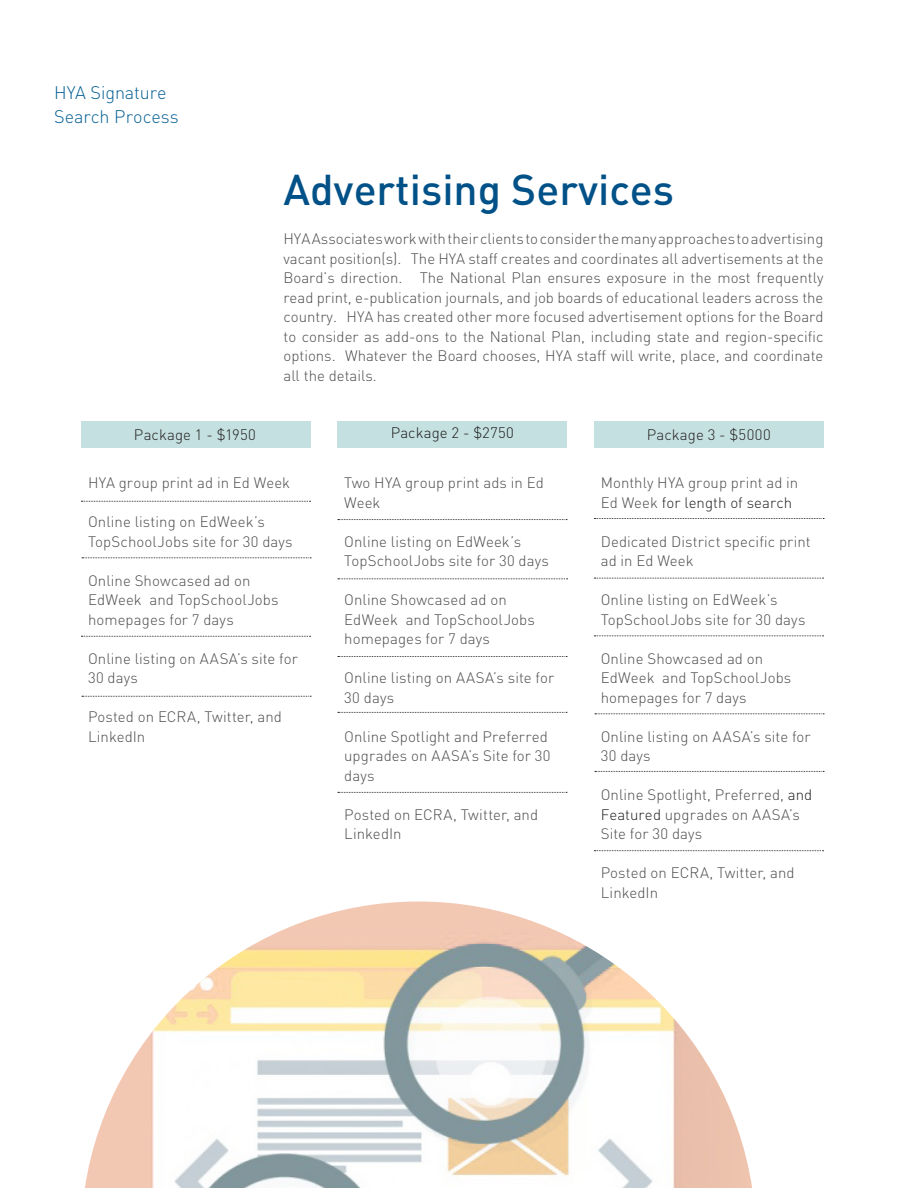
<style>
.page{position:relative;width:918px;height:1188px;background:#fff}
.page>*{position:absolute;margin:0;border:0;box-sizing:border-box;transform-origin:0 0}
.HealineB{font:500 42.6px "DIN";color:#005187}
.HealineB-2{font:300 18px "DIN";letter-spacing:-.005em;color:#086196}
.HealineB-3{font:300 15px/19.5px "DIN";letter-spacing:.005em;color:#4b4c4d}
.HealineB-4{font:300 15px "DIN";letter-spacing:.01em;color:#231f20}
.s1{color:#231f20}
</style>
<div class="page">
<img style="left:85px;top:902px;width:667px;height:286px">
<svg style="left:338px;top:519px;width:229px;height:1px"></svg>
<svg style="left:338px;top:578px;width:230px;height:1px"></svg>
<svg style="left:338px;top:656px;width:229px;height:1px"></svg>
<svg style="left:82px;top:557px;width:229px;height:1px"></svg>
<svg style="left:81px;top:636px;width:230px;height:1px"></svg>
<svg style="left:81px;top:501px;width:230px;height:1px"></svg>
<div style="left:338px;top:421px;width:229px;height:27px;background:#c5e0e0"></div>
<div style="left:594px;top:421px;width:230px;height:27px;background:#c5e0e0"></div>
<svg style="left:594px;top:518px;width:230px;height:1px"></svg>
<svg style="left:82px;top:696px;width:229px;height:1px"></svg>
<svg style="left:338px;top:712px;width:229px;height:1px"></svg>
<svg style="left:338px;top:792px;width:229px;height:1px"></svg>
<svg style="left:594px;top:578px;width:230px;height:1px"></svg>
<svg style="left:594px;top:635px;width:230px;height:1px"></svg>
<svg style="left:595px;top:713px;width:229px;height:1px"></svg>
<svg style="left:595px;top:771px;width:229px;height:1px"></svg>
<svg style="left:594px;top:850px;width:230px;height:1px"></svg>
<div style="left:81px;top:421px;width:229px;height:27px;background:#c5e0e0"></div>
<p class="HealineB-2" style="left:54px;top:81px;width:114px">HYA Signature</p>
<p class="HealineB-2" style="left:54px;top:105px;width:126px">Search Process</p>
<p class="HealineB" style="left:284px;top:162px;width:392px">Advertising Services</p>
<p class="HealineB-3" style="left:284px;top:229px;width:542px;text-align:justify">HYA Associates work with their clients to consider the many approaches to advertising vacant position(s). The HYA staff creates and coordinates all advertisements at the Board’s direction. The National Plan ensures exposure in the most frequently read print, e-publication journals, and job boards of educational leaders across the country. HYA has created other more focused advertisement options for the Board to consider as add-ons to the National Plan, including state and region-specific options. Whatever the Board chooses, HYA staff will write, place, and coordinate all the details.</p>
<p class="HealineB-4" style="left:391px;top:423px;width:125px">Package 2 - $2750</p>
<p class="HealineB-4" style="left:134px;top:425px;width:123px">Package 1 - $1950</p>
<p class="HealineB-4" style="left:647px;top:425px;width:126px">Package 3 - $5000</p>
<p class="HealineB-3" style="left:88px;top:473px;width:204px">HYA group print ad in Ed Week</p>
<p class="HealineB-3" style="left:88px;top:512px;width:206px">Online listing on EdWeek’s<br>TopSchoolJobs site for 30 days</p>
<p class="HealineB-3" style="left:88px;top:571px;width:192px">Online Showcased ad on<br>EdWeek and TopSchoolJobs homepages for 7 days</p>
<p class="HealineB-3" style="left:88px;top:649px;width:212px">Online listing on AASA’s site for<br>30 days</p>
<p class="HealineB-3" style="left:88px;top:707px;width:196px">Posted on ECRA, Twitter, and<br>LinkedIn</p>
<p class="HealineB-3" style="left:344px;top:473px;width:201px">Two HYA group print ads in Ed<br>Week</p>
<p class="HealineB-3" style="left:344px;top:532px;width:206px">Online listing on EdWeek’s<br>TopSchoolJobs site for 30 days</p>
<p class="HealineB-3" style="left:344px;top:590px;width:192px">Online Showcased ad on<br>EdWeek and TopSchoolJobs homepages for 7 days</p>
<p class="HealineB-3" style="left:344px;top:668px;width:212px">Online listing on AASA’s site for<br>30 days</p>
<p class="HealineB-3" style="left:344px;top:727px;width:208px">Online Spotlight and Preferred upgrades on AASA’s Site for 30 days</p>
<p class="HealineB-3" style="left:344px;top:805px;width:196px">Posted on ECRA, Twitter, and<br>LinkedIn</p>
<p class="HealineB-3" style="left:601px;top:473px;width:199px">Monthly HYA group print ad in<br>Ed Week <span class="s1">for length of search</span></p>
<p class="HealineB-3" style="left:601px;top:532px;width:211px">Dedicated District specific print ad in Ed Week</p>
<p class="HealineB-3" style="left:601px;top:590px;width:206px">Online listing on EdWeek’s<br>TopSchoolJobs site for 30 days</p>
<p class="HealineB-3" style="left:601px;top:649px;width:192px">Online Showcased ad on<br>EdWeek and TopSchoolJobs homepages for 7 days</p>
<p class="HealineB-3" style="left:601px;top:727px;width:212px">Online listing on AASA’s site for<br>30 days</p>
<p class="HealineB-3" style="left:601px;top:785px;width:213px">Online Spotlight, Preferred, <span class="s1">and<br>Featured</span> upgrades on AASA’s<br>Site for 30 days</p>
<p class="HealineB-3" style="left:601px;top:863px;width:196px">Posted on ECRA, Twitter, and<br>LinkedIn</p>
</div>
